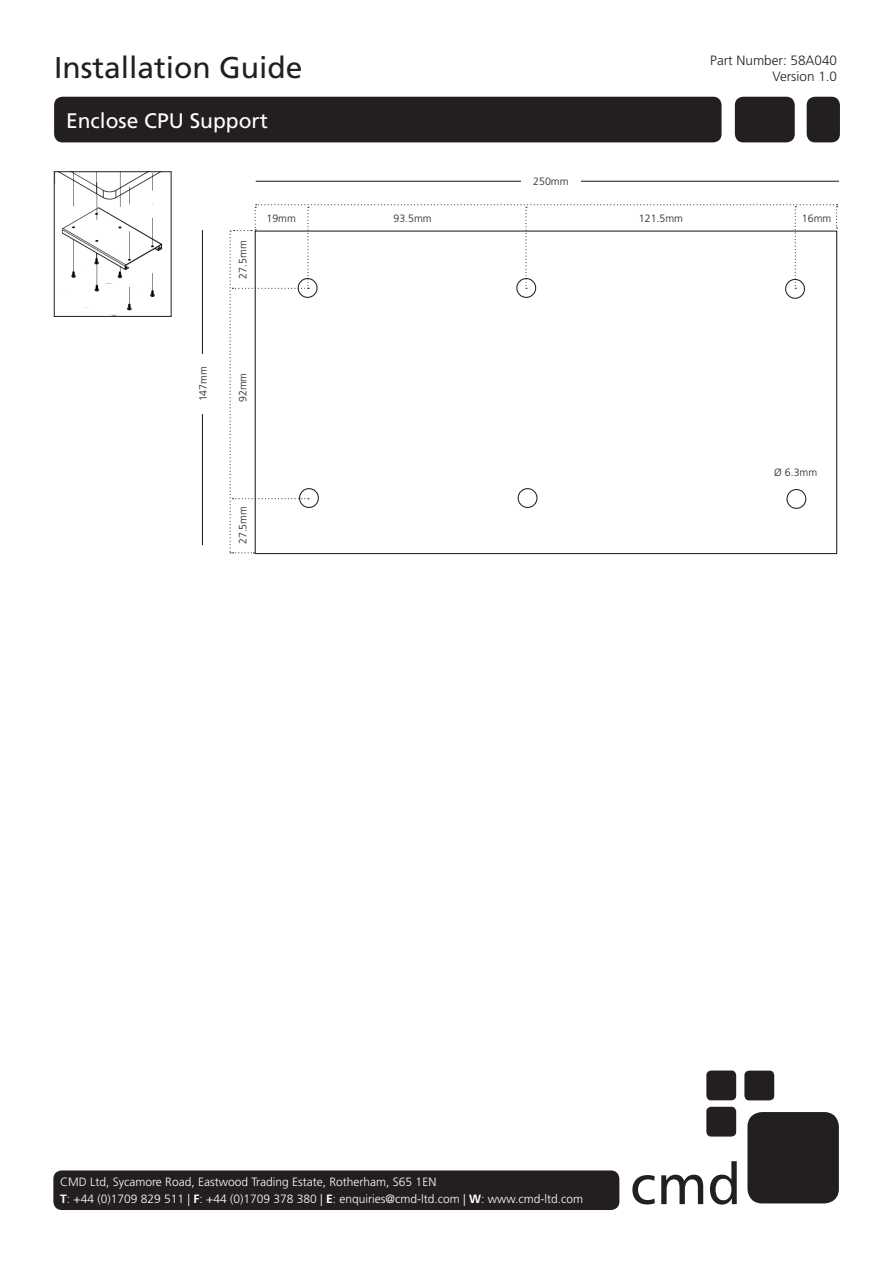
<style>
.page{position:relative;width:893px;height:1263px;background:#fff}
.page>*{position:absolute;margin:0;border:0;box-sizing:border-box;transform-origin:0 0}
.t1{font:30px "Frutiger LT Std";color:#231f20}
.t2{font:21px "Frutiger LT Std";color:#fff}
.t3{font:300 13.5px "Frutiger LT Std";color:#231f20}
.t4{font:300 12px "Frutiger LT Std";color:#fff}
.t5{font:300 10.65px "Frutiger LT Std";color:#231f20}
.s1{font-weight:700}
</style>
<div class="page">
<div style="left:54px;top:97px;width:668px;height:45px;background:#231f20;border-radius:9px"></div>
<div style="left:747px;top:1112px;width:92px;height:91px;background:#231f20;border-radius:15px"></div>
<svg style="left:632px;top:1175px;width:23px;height:29px"></svg>
<svg style="left:661px;top:1175px;width:42px;height:29px"></svg>
<svg style="left:710px;top:1161px;width:27px;height:43px"></svg>
<div style="left:706px;top:1107px;width:30px;height:29px;background:#231f20;border-radius:5px"></div>
<div style="left:706px;top:1070px;width:30px;height:30px;background:#231f20;border-radius:5px"></div>
<div style="left:744px;top:1070px;width:30px;height:30px;background:#231f20;border-radius:5px"></div>
<div style="left:735px;top:97px;width:60px;height:45px;background:#231f20;border-radius:9px"></div>
<div style="left:807px;top:97px;width:33px;height:45px;background:#231f20;border-radius:9px"></div>
<div style="left:53px;top:1170px;width:566px;height:40px;background:#231f20;border-radius:9px"></div>
<hr style="left:256px;top:181px;width:583px;height:1px;background:#231f20">
<hr style="left:202px;top:230px;width:1px;height:315px;background:#231f20">
<svg style="left:230px;top:204px;width:608px;height:349px"></svg>
<svg style="left:254px;top:230px;width:584px;height:325px"></svg>
<div style="left:521px;top:172px;width:59px;height:18px;background:#fff"></div>
<div style="left:259px;top:208px;width:44px;height:20px;background:#fff"></div>
<div style="left:799px;top:208px;width:35px;height:20px;background:#fff"></div>
<div style="left:390px;top:208px;width:45px;height:20px;background:#fff"></div>
<div style="left:639px;top:208px;width:44px;height:20px;background:#fff"></div>
<div style="left:194px;top:354px;width:18px;height:59px;background:#fff"></div>
<div style="left:232px;top:503px;width:21px;height:44px;background:#fff"></div>
<div style="left:232px;top:237px;width:21px;height:45px;background:#fff"></div>
<div style="left:232px;top:365px;width:21px;height:45px;background:#fff"></div>
<div style="left:766px;top:463px;width:59px;height:19px;background:#fff"></div>
<img style="left:61px;top:174px;width:102px;height:137px">
<div style="left:54px;top:172px;width:117px;height:145px;border:1px solid #231f20"></div>
<div style="left:56px;top:276px;width:16px;height:15px;background:#fff;border-radius:2px"></div>
<div style="left:76px;top:293px;width:17px;height:15px;background:#fff;border-radius:2px"></div>
<div style="left:76px;top:253px;width:17px;height:15px;background:#fff;border-radius:2px"></div>
<div style="left:101px;top:268px;width:16px;height:15px;background:#fff;border-radius:2px"></div>
<div style="left:105px;top:296px;width:19px;height:19px;background:#fff;border-radius:2px"></div>
<div style="left:110px;top:232px;width:19px;height:20px;background:#fff;border-radius:2px"></div>
<div style="left:133px;top:274px;width:17px;height:19px;background:#fff;border-radius:2px"></div>
<p class="t1" style="left:54px;top:49px;width:250px">Installation Guide</p>
<p class="t2" style="left:66px;top:108px;width:203px">Enclose CPU Support</p>
<p class="t5" style="left:533px;top:175px;width:37px">250mm</p>
<p class="t3" style="left:710px;top:53px;width:128px">Part Number: 58A040</p>
<p class="t3" style="left:772px;top:69px;width:66px">Version 1.0</p>
<p class="t5" style="left:237px;top:279px;width:40px;rotate:-90deg">27.5mm</p>
<p class="t5" style="left:266px;top:213px;width:31px">19mm</p>
<p class="t5" style="left:393px;top:213px;width:40px">93.5mm</p>
<p class="t5" style="left:639px;top:212px;width:46px">121.5mm</p>
<p class="t5" style="left:802px;top:212px;width:31px">16mm</p>
<p class="t5" style="left:197px;top:401px;width:37px;rotate:-90deg">147mm</p>
<p class="t5" style="left:237px;top:402px;width:31px;rotate:-90deg">92mm</p>
<p class="t5" style="left:237px;top:544px;width:40px;rotate:-90deg">27.5mm</p>
<p class="t5" style="left:774px;top:467px;width:44px">Ø 6.3mm</p>
<p class="t4" style="left:60px;top:1175px;width:378px">CMD Ltd, Sycamore Road, Eastwood Trading Estate, Rotherham, S65 1EN</p>
<p class="t4" style="left:60px;top:1192px;width:524px"><span class="s1">T</span>: +44 (0)1709 829 511 | <span class="s1">F</span>: +44 (0)1709 378 380 | <span class="s1">E</span>: enquiries@cmd-ltd.com | <span class="s1">W</span>: www.cmd-ltd.com</p>
</div>
